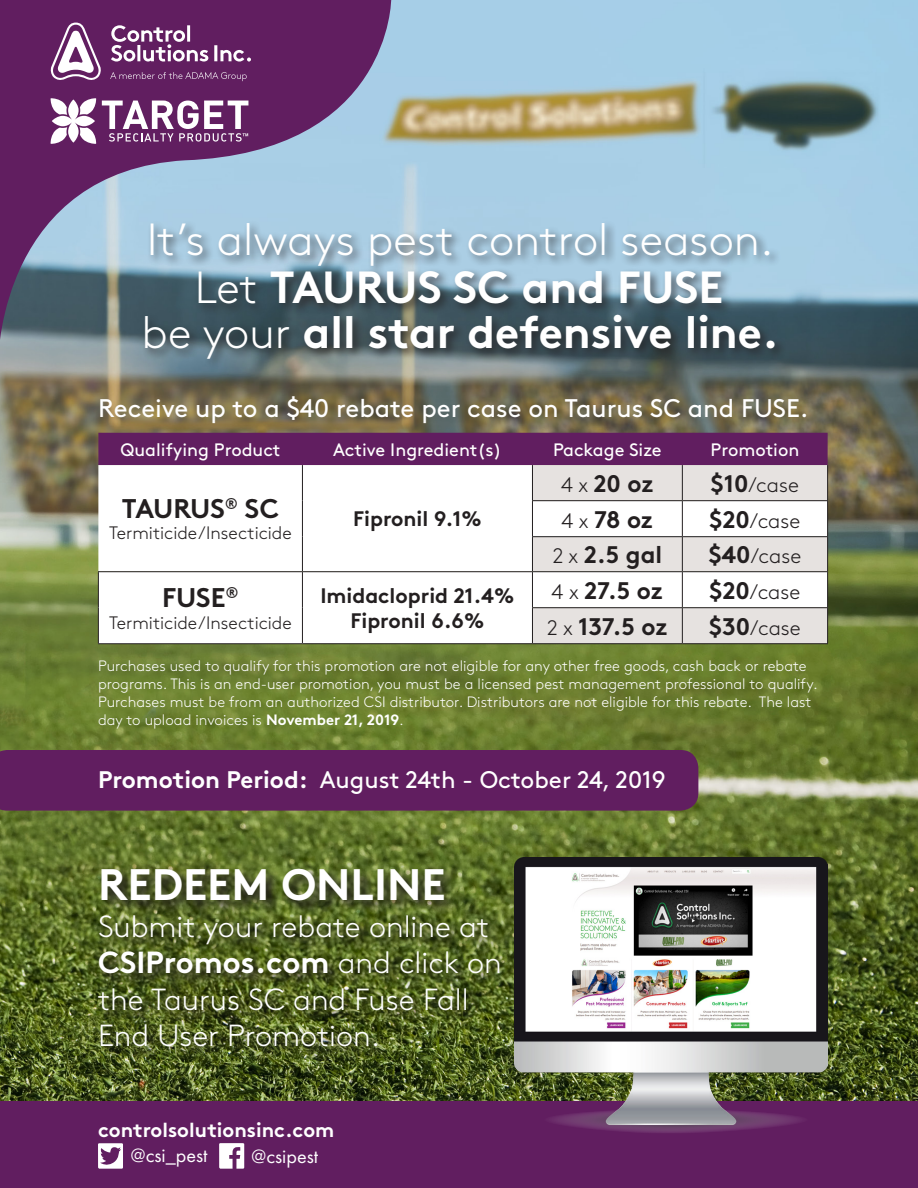
<style>
.page{position:relative;width:918px;height:1188px;background:#fff}
.page>*{position:absolute;margin:0;border:0;box-sizing:border-box;transform-origin:0 0}
.t1{font:700 45px "Brown Std";color:#fff}
.t2{font:300 45px "Brown Std";color:#fff}
.t3{font:700 44.1px "Brown Std";color:#fff}
.t4{font:300 30.45px/36.6px "Brown Std";color:#fff}
.t5{font:700 27px "Brown Std";color:#231f20}
.t6{font:25.5px "Brown Std";color:#fff}
.t7{font:24px "Brown Std";color:#fff}
.t8{font:700 24px "Brown Std";letter-spacing:-.02em;color:#231f20}
.t9{font:700 21px/25.2px "Brown Std";color:#231f20;text-align:center}
.t10{font:300 21px "Brown Std";color:#231f20}
.t11{font:700 20.1px "Brown Std";color:#fff}
.t12{font:20.1px "Futura PT";color:#fff}
.t13{font:18px "Brown Std";color:#fff}
.t14{font:300 18px "Brown Std";color:#231f20}
.t15{font:300 15px/18px "Brown Std";color:#fff}
.s1{font-weight:300}
.s2{font-weight:300;font-size:21px}
.s3{font-weight:700;font-size:24px}
.s4{font-weight:700}
</style>
<div class="page">
<img style="left:0;top:0;width:918px;height:1101px">
<svg style="left:0;top:0;width:391px;height:356px;background:#7a6590"></svg>
<svg style="left:110px;top:72px;width:137px;height:9px"></svg>
<svg style="left:111px;top:25px;width:140px;height:37px"></svg>
<svg style="left:50px;top:23px;width:52px;height:58px"></svg>
<div style="left:0;top:750px;width:698px;height:61px;background:#611e60"></div>
<div style="left:0;top:1101px;width:918px;height:87px;background:#611e60"></div>
<img style="left:514px;top:858px;width:314px;height:275px">
<div style="left:98px;top:433px;width:730px;height:32px;background:#611e60"></div>
<svg style="left:98px;top:465px;width:434px;height:106px"></svg>
<div style="left:533px;top:465px;width:294px;height:35px;background:#e6e2e0"></div>
<svg style="left:303px;top:501px;width:524px;height:142px"></svg>
<div style="left:98px;top:572px;width:204px;height:72px;background:#fff"></div>
<hr style="left:302px;top:465px;width:1px;height:36px;background:#231f20">
<hr style="left:302px;top:501px;width:1px;height:36px;background:#231f20">
<hr style="left:302px;top:537px;width:1px;height:34px;background:#231f20">
<hr style="left:98px;top:571px;width:204px;height:1px;background:#231f20">
<hr style="left:98px;top:572px;width:1px;height:36px;background:#231f20">
<hr style="left:302px;top:571px;width:230px;height:1px;background:#231f20">
<hr style="left:302px;top:572px;width:1px;height:36px;background:#231f20">
<hr style="left:98px;top:608px;width:1px;height:35px;background:#231f20">
<hr style="left:302px;top:608px;width:1px;height:35px;background:#231f20">
<hr style="left:98px;top:643px;width:204px;height:1px;background:#231f20">
<hr style="left:302px;top:643px;width:230px;height:1px;background:#231f20">
<hr style="left:532px;top:465px;width:1px;height:35px;background:#231f20">
<hr style="left:532px;top:500px;width:150px;height:1px;background:#231f20">
<hr style="left:532px;top:501px;width:1px;height:35px;background:#231f20">
<hr style="left:532px;top:536px;width:150px;height:1px;background:#231f20">
<hr style="left:532px;top:537px;width:1px;height:34px;background:#231f20">
<hr style="left:532px;top:571px;width:150px;height:1px;background:#231f20">
<hr style="left:532px;top:572px;width:1px;height:35px;background:#231f20">
<hr style="left:532px;top:607px;width:150px;height:1px;background:#231f20">
<hr style="left:532px;top:608px;width:1px;height:35px;background:#231f20">
<hr style="left:532px;top:643px;width:150px;height:1px;background:#231f20">
<hr style="left:682px;top:465px;width:1px;height:35px;background:#231f20">
<hr style="left:827px;top:465px;width:1px;height:35px;background:#231f20">
<hr style="left:682px;top:500px;width:146px;height:1px;background:#231f20">
<hr style="left:682px;top:501px;width:1px;height:35px;background:#231f20">
<hr style="left:827px;top:501px;width:1px;height:35px;background:#231f20">
<hr style="left:682px;top:536px;width:146px;height:1px;background:#231f20">
<hr style="left:682px;top:537px;width:1px;height:34px;background:#231f20">
<hr style="left:827px;top:537px;width:1px;height:34px;background:#231f20">
<hr style="left:682px;top:571px;width:146px;height:1px;background:#231f20">
<hr style="left:682px;top:572px;width:1px;height:35px;background:#231f20">
<hr style="left:827px;top:572px;width:1px;height:35px;background:#231f20">
<hr style="left:682px;top:607px;width:146px;height:1px;background:#231f20">
<hr style="left:682px;top:608px;width:1px;height:35px;background:#231f20">
<hr style="left:827px;top:608px;width:1px;height:35px;background:#231f20">
<hr style="left:682px;top:643px;width:146px;height:1px;background:#231f20">
<svg style="left:98px;top:1143px;width:25px;height:26px"></svg>
<svg style="left:219px;top:1143px;width:26px;height:26px"></svg>
<svg style="left:96px;top:866px;width:418px;height:196px;background:#505f25"></svg>
<div style="left:141px;top:220px;width:646px;height:151px;background:#231f20;opacity:.75"></div>
<svg style="left:50px;top:98px;width:46px;height:46px"></svg>
<svg style="left:102px;top:101px;width:146px;height:41px"></svg>
<p class="t2" style="left:147px;top:214px;width:628px">It’s always pest control season.</p>
<p class="t1" style="left:195px;top:260px;width:530px"><span class="s1">Let</span> TAURUS SC and FUSE</p>
<p class="t1" style="left:142px;top:305px;width:639px"><span class="s1">be your</span> all star defensive line.</p>
<p class="t6" style="left:98px;top:394px;width:712px">Receive up to a $40 rebate per case on Taurus SC and FUSE.</p>
<p class="t13" style="left:121px;top:439px;width:162px">Qualifying Product</p>
<p class="t13" style="left:333px;top:439px;width:170px">Active Ingredient(s)</p>
<p class="t13" style="left:553px;top:439px;width:110px">Package Size</p>
<p class="t13" style="left:711px;top:439px;width:90px">Promotion</p>
<p class="t5" style="left:122px;top:492px;width:159px">TAURUS<sup>®</sup> SC</p>
<p class="t14" style="left:109px;top:523px;width:184px">Termiticide/Insecticide</p>
<p class="t8" style="left:561px;top:469px;width:94px"><span class="s2">4 x</span> 20 oz</p>
<p class="t10" style="left:711px;top:473px;width:89px"><span class="s3">$10</span>/case</p>
<p class="t8" style="left:561px;top:505px;width:93px"><span class="s2">4 x</span> 78 oz</p>
<p class="t10" style="left:710px;top:509px;width:92px"><span class="s3">$20</span>/case</p>
<p class="t8" style="left:553px;top:540px;width:111px"><span class="s2">2 x</span> 2.5 gal</p>
<p class="t10" style="left:709px;top:544px;width:94px"><span class="s3">$40</span>/case</p>
<p class="t9" style="left:353px;top:506px;width:130px">Fipronil 9.1%</p>
<p class="t5" style="left:162px;top:581px;width:78px">FUSE<sup>®</sup></p>
<p class="t14" style="left:109px;top:612px;width:184px">Termiticide/Insecticide</p>
<p class="t9" style="left:320px;top:583px;width:196px">Imidacloprid 21.4%<br>Fipronil 6.6%</p>
<p class="t8" style="left:552px;top:576px;width:113px"><span class="s2">4 x</span> 27.5 oz</p>
<p class="t10" style="left:710px;top:580px;width:92px"><span class="s3">$20</span>/case</p>
<p class="t8" style="left:547px;top:612px;width:122px"><span class="s2">2 x</span> 137.5 oz</p>
<p class="t10" style="left:709px;top:616px;width:93px"><span class="s3">$30</span>/case</p>
<p class="t15" style="left:98px;top:657px;width:721px">Purchases used to qualify for this promotion are not eligible for any other free goods, cash back or rebate programs. This is an end-user promotion, you must be a licensed pest management professional to qualify.<br>Purchases must be from an authorized CSI distributor. Distributors are not eligible for this rebate. The last day to upload invoices is <span class="s4">November 21, 2019</span>.</p>
<p class="t7" style="left:98px;top:766px;width:569px"><span class="s4">Promotion Period:</span> August 24th - October 24, 2019</p>
<p class="t3" style="left:98px;top:858px;width:349px">REDEEM ONLINE</p>
<p class="t4" style="left:98px;top:908px;width:405px">Submit your rebate online at<br><span class="s4">CSIPromos.com</span> and click on the Taurus SC and Fuse Fall<br>End User Promotion.</p>
<p class="t11" style="left:98px;top:1117px;width:238px">controlsolutionsinc.com</p>
<p class="t12" style="left:131px;top:1143px;width:78px">@csi_pest</p>
<p class="t12" style="left:252px;top:1144px;width:68px">@csipest</p>
</div>
